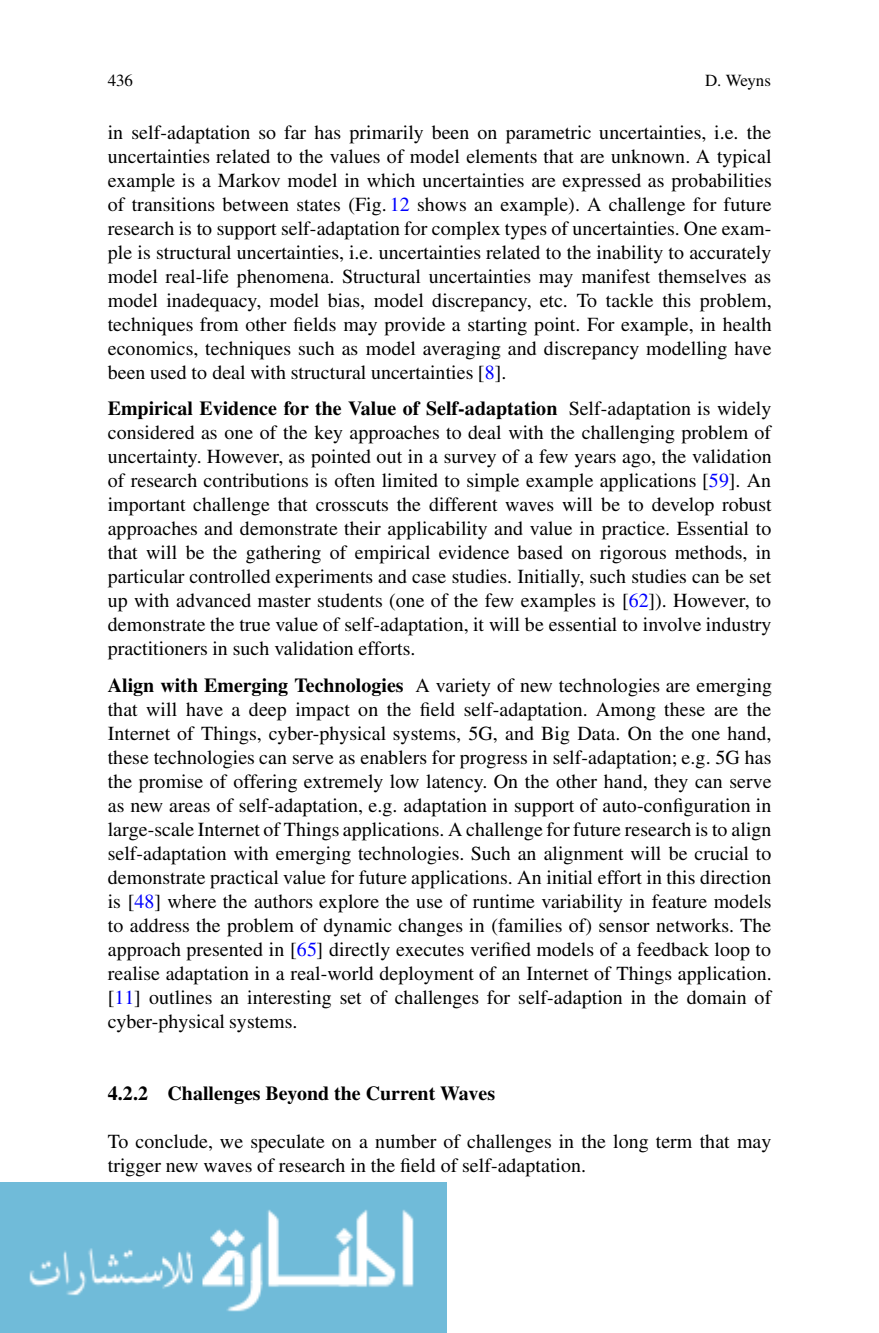
<style>
.page{position:relative;width:879px;height:1333px;background:#fff}
.page>*{position:absolute;margin:0;border:0;box-sizing:border-box;transform-origin:0 0}
.t1{font:20px/24px "Pjcdjm Sbqphw Times";color:#000;text-align:justify}
.t2{font:700 20px "Prplll Lfwkvx Times";color:#000}
.t3{font:17px "Pjcdjm Sbqphw Times";letter-spacing:-.005em;color:#000}
.s1{color:#00f}
.s2{font-family:"Pjcdjm Sbqphw Times";font-weight:400}
.s3{font-family:"Prplll Lfwkvx Times";font-weight:700}
</style>
<div class="page">
<img style="left:0;top:1182px;width:446px;height:150px">
<p class="t3" style="left:108px;top:74px;width:27px">436</p>
<p class="t3" style="left:705px;top:74px;width:67px">D. Weyns</p>
<p class="t1" style="left:108px;top:122px;width:665px">in self-adaptation so far has primarily been on parametric uncertainties, i.e. the uncertainties related to the values of model elements that are unknown. A typical example is a Markov model in which uncertainties are expressed as probabilities of transitions between states (Fig. <span class="s1">12</span> shows an example). A challenge for future research is to support self-adaptation for complex types of uncertainties. One exam&shy;ple is structural uncertainties, i.e. uncertainties related to the inability to accurately model real-life phenomena. Structural uncertainties may manifest themselves as model inadequacy, model bias, model discrepancy, etc. To tackle this problem, techniques from other fields may provide a starting point. For example, in health economics, techniques such as model averaging and discrepancy modelling have been used to deal with structural uncertainties [<span class="s1">8</span>].</p>
<p class="t2" style="left:108px;top:401px;width:665px">Empirical Evidence for the Value of Self-adaptation <span class="s2">Self-adaptation is widely</span></p>
<p class="t1" style="left:108px;top:422px;width:665px">considered as one of the key approaches to deal with the challenging problem of uncertainty. However, as pointed out in a survey of a few years ago, the validation of research contributions is often limited to simple example applications [<span class="s1">59</span>]. An important challenge that crosscuts the different waves will be to develop robust approaches and demonstrate their applicability and value in practice. Essential to that will be the gathering of empirical evidence based on rigorous methods, in particular controlled experiments and case studies. Initially, such studies can be set up with advanced master students (one of the few examples is [<span class="s1">62</span>]). However, to demonstrate the true value of self-adaptation, it will be essential to involve industry practitioners in such validation efforts.</p>
<p class="t1" style="left:108px;top:675px;width:666px"><span class="s3">Align with Emerging Technologies</span> A variety of new technologies are emerging that will have a deep impact on the field self-adaptation. Among these are the Internet of Things, cyber-physical systems, 5G, and Big Data. On the one hand, these technologies can serve as enablers for progress in self-adaptation; e.g. 5G has the promise of offering extremely low latency. On the other hand, they can serve as new areas of self-adaptation, e.g. adaptation in support of auto-configuration in large-scale Internet of Things applications. A challenge for future research is to align self-adaptation with emerging technologies. Such an alignment will be crucial to demonstrate practical value for future applications. An initial effort in this direction is [<span class="s1">48</span>] where the authors explore the use of runtime variability in feature models to address the problem of dynamic changes in (families of) sensor networks. The approach presented in [<span class="s1">65</span>] directly executes verified models of a feedback loop to realise adaptation in a real-world deployment of an Internet of Things application. [<span class="s1">11</span>] outlines an interesting set of challenges for self-adaption in the domain of cyber-physical systems.</p>
<p class="t2" style="left:108px;top:1085px;width:389px">4.2.2 Challenges Beyond the Current Waves</p>
<p class="t1" style="left:108px;top:1130px;width:665px">To conclude, we speculate on a number of challenges in the long term that may trigger new waves of research in the field of self-adaptation.</p>
</div>
